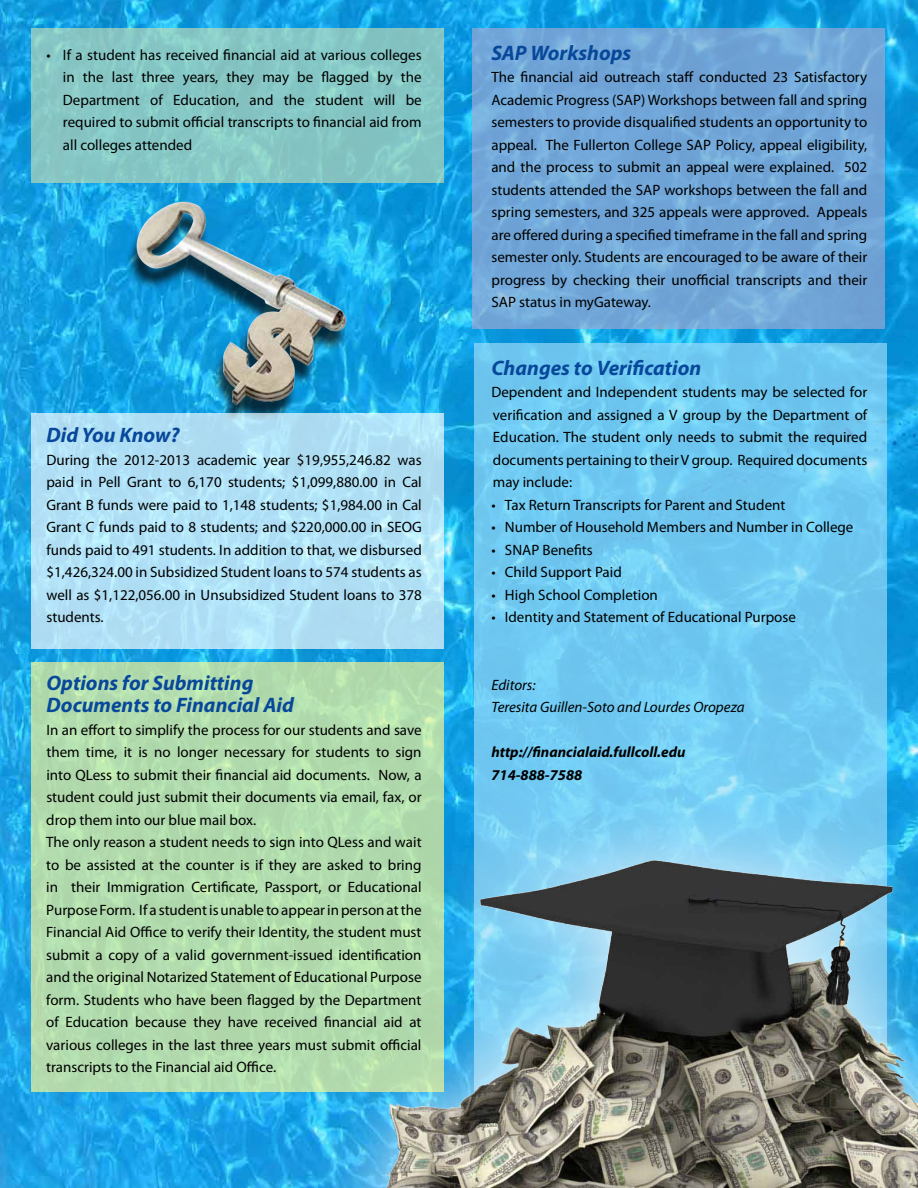
<style>
.page{position:relative;width:918px;height:1188px;background:#fff}
.page>*{position:absolute;margin:0;border:0;box-sizing:border-box;transform-origin:0 0}
.t1{font:italic 700 21px/22.5px "Myriad Pro";color:#08489a}
.t2{font:15px/22.5px "Myriad Pro";color:#000;text-align:justify}
.t3{font:italic 15px/22.5px "Myriad Pro";color:#000}
.t4{font:italic 700 15px/22.5px "Myriad Pro";color:#000}
</style>
<div class="page">
<img style="left:0;top:0;width:918px;height:1188px">
<svg style="left:474px;top:343px;width:413px;height:445px;background:#71caf2"></svg>
<svg style="left:472px;top:28px;width:413px;height:300px;background:#72a7d8"></svg>
<div style="left:31px;top:28px;width:413px;height:155px;background:#86c6c4"></div>
<div style="left:290px;top:788px;width:628px;height:400px;background:#fff;opacity:.75"></div>
<img style="left:353px;top:852px;width:565px;height:336px">
<img style="left:126px;top:197px;width:232px;height:217px">
<svg style="left:31px;top:414px;width:413px;height:235px;background:#b1e1f6"></svg>
<div style="left:31px;top:662px;width:413px;height:430px;background:#b2dbae"></div>
<p class="t2" style="left:63px;top:43px;width:360px;text-indent:-16px">• If a student has received financial aid at various colleges in the last three years, they may be flagged by the Department of Education, and the student will be required to submit official transcripts to financial aid from all colleges attended</p>
<h1 class="t1" style="left:46px;top:423px;width:135px">Did You Know?</h1>
<p class="t2" style="left:46px;top:448px;width:377px">During the 2012-2013 academic year $19,955,246.82 was paid in Pell Grant to 6,170 students; $1,099,880.00 in Cal Grant B funds were paid to 1,148 students; $1,984.00 in Cal Grant C funds paid to 8 students; and $220,000.00 in SEOG funds paid to 491 students. In addition to that, we disbursed $1,426,324.00 in Subsidized Student loans to 574 students as well as $1,122,056.00 in Unsubsidized Student loans to 378 students.</p>
<h1 class="t1" style="left:46px;top:671px;width:249px">Options for Submitting<br>Documents to Financial Aid</h1>
<p class="t2" style="left:46px;top:718px;width:377px;text-align:left">In an effort to simplify the process for our students and save them time, it is no longer necessary for students to sign into QLess to submit their financial aid documents. Now, a student could just submit their documents via email, fax, or drop them into our blue mail box.<br>The only reason a student needs to sign into QLess and wait to be assisted at the counter is if they are asked to bring in their Immigration Certificate, Passport, or Educational Purpose Form. If a studentisunable toappearinpersonatthe Financial Aid Office to verify their Identity, the student must submit a copy of a valid government-issued identification and the original Notarized Statement of Educational Purpose form. Students who have been flagged by the Department of Education because they have received financial aid at various colleges in the last three years must submit official transcripts to the Financial aid Office.</p>
<h1 class="t1" style="left:491px;top:41px;width:141px">SAP Workshops</h1>
<p class="t2" style="left:491px;top:66px;width:377px">The financial aid outreach staff conducted 23 Satisfactory Academic Progress (SAP) Workshops between fall and spring semesters to provide disqualified students an opportunity to appeal. The Fullerton College SAP Policy, appeal eligibility, and the process to submit an appeal were explained. 502 students attended the SAP workshops between the fall and spring semesters, and 325 appeals were approved. Appeals are offered during a specified timeframe in the fall and spring semester only. Students are encouraged to be aware of their progress by checking their unofficial transcripts and their SAP status in myGateway.</p>
<h1 class="t1" style="left:491px;top:356px;width:212px">Changes to Verification</h1>
<p class="t2" style="left:491px;top:381px;width:377px">Dependent and Independent students may be selected for verification and assigned a V group by the Department of Education. The student only needs to submit the required documents pertaining to theirV group. Required documents may include:</p>
<p class="t2" style="left:491px;top:493px;width:295px">• Tax Return Transcripts for Parent and Student</p>
<p class="t2" style="left:491px;top:516px;width:364px">• Number of Household Members and Number in College</p>
<p class="t2" style="left:491px;top:538px;width:103px">• SNAP Benefits</p>
<p class="t2" style="left:491px;top:561px;width:132px">• Child Support Paid</p>
<p class="t2" style="left:491px;top:583px;width:168px">• High School Completion</p>
<p class="t2" style="left:491px;top:606px;width:306px">• Identity and Statement of Educational Purpose</p>
<p class="t3" style="left:491px;top:673px;width:255px">Editors:<br>Teresita Guillen-Soto and Lourdes Oropeza</p>
<p class="t4" style="left:491px;top:740px;width:196px">http://financialaid.fullcoll.edu<br>714-888-7588</p>
</div>
